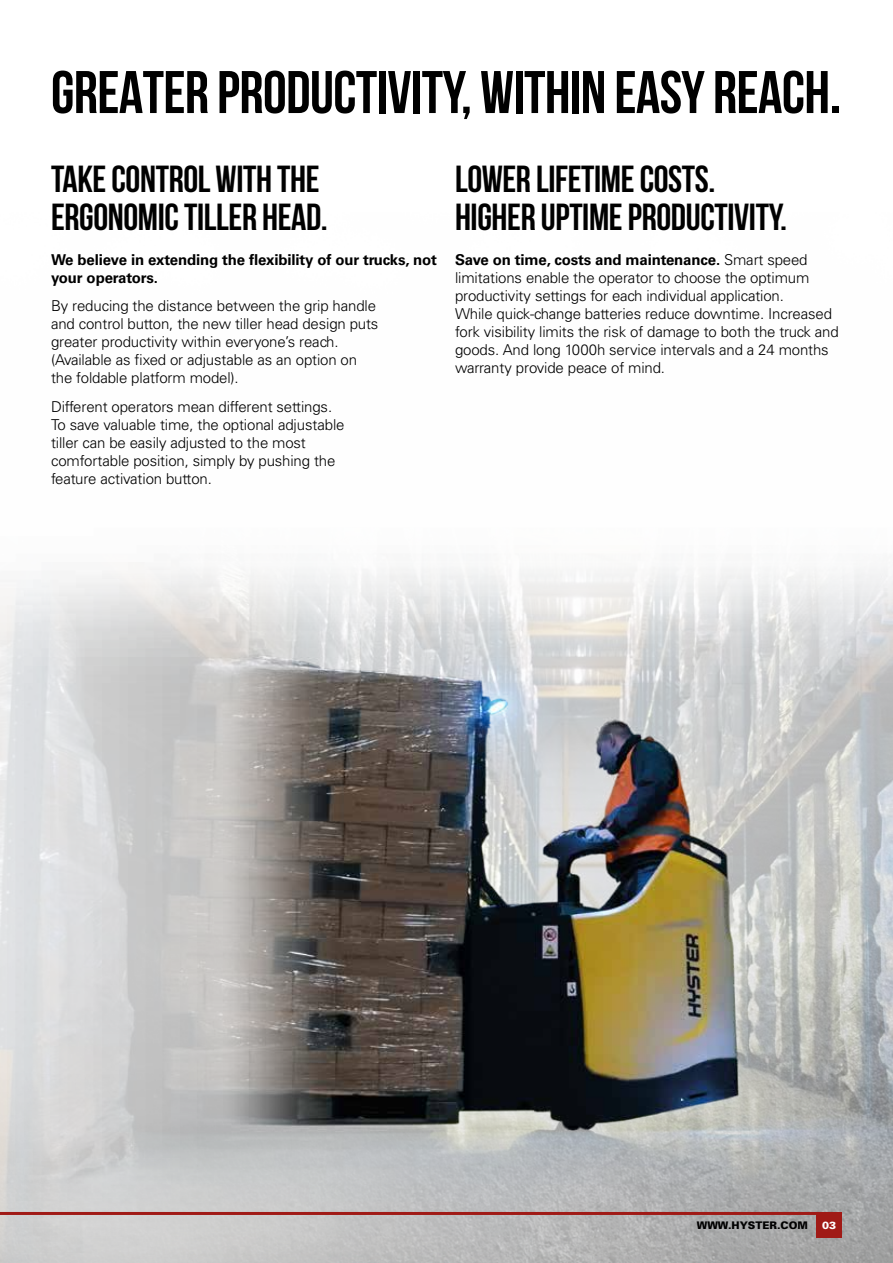
<style>
.page{position:relative;width:893px;height:1263px;background:#fff}
.page>*{position:absolute;margin:0;border:0;box-sizing:border-box;transform-origin:0 0}
.t1{font:700 60px "Bebas Neue";letter-spacing:-.01em;color:#000}
.t2{font:700 37.5px/37.5px "Bebas Neue";letter-spacing:-.01em;color:#000}
.t3{font:300 15px/18px "Univers LT Std";letter-spacing:-.01em;color:#000}
.t4{font:700 15px/18px "Univers LT Std";letter-spacing:-.01em;color:#000}
.t5{font:900 10.5px "Univers";color:#000}
.t6{font:900 10.5px "Univers";color:#fff}
.s1{font-weight:700}
</style>
<div class="page">
<img style="left:0;top:568px;width:893px;height:695px">
<hr style="left:0;top:1212px;width:842px;height:3px;background:#a01a16">
<div style="left:816px;top:1212px;width:26px;height:25px;background:#a01a16"></div>
<h1 class="t1" style="left:51px;top:59px;width:791px">GREATER PRODUCTIVITY, WITHIN EASY REACH.</h1>
<h2 class="t2" style="left:51px;top:160px;width:278px">TAKE CONTROL WITH THE<br>ERGONOMIC TILLER HEAD.</h2>
<p class="t4" style="left:51px;top:251px;width:387px">We believe in extending the flexibility of our trucks, not your operators.</p>
<p class="t3" style="left:51px;top:297px;width:329px">By reducing the distance between the grip handle and control button, the new tiller head design puts greater productivity within everyone’s reach. (Available as fixed or adjustable as an option on the foldable platform model).</p>
<p class="t3" style="left:51px;top:398px;width:295px">Different operators mean different settings.<br>To save valuable time, the optional adjustable tiller can be easily adjusted to the most comfortable position, simply by pushing the feature activation button.</p>
<h2 class="t2" style="left:455px;top:160px;width:334px">LOWER LIFETIME COSTS.<br>HIGHER UPTIME PRODUCTIVITY.</h2>
<p class="t3" style="left:455px;top:250px;width:385px"><span class="s1">Save on time, costs and maintenance.</span> Smart speed limitations enable the operator to choose the optimum productivity settings for each individual application.<br>While quick-change batteries reduce downtime. Increased fork visibility limits the risk of damage to both the truck and goods. And long 1000h service intervals and a 24 months warranty provide peace of mind.</p>
<p class="t5" style="left:697px;top:1218px;width:113px">WWW.HYSTER.COM</p>
<p class="t6" style="left:822px;top:1218px;width:16px">03</p>
</div>
